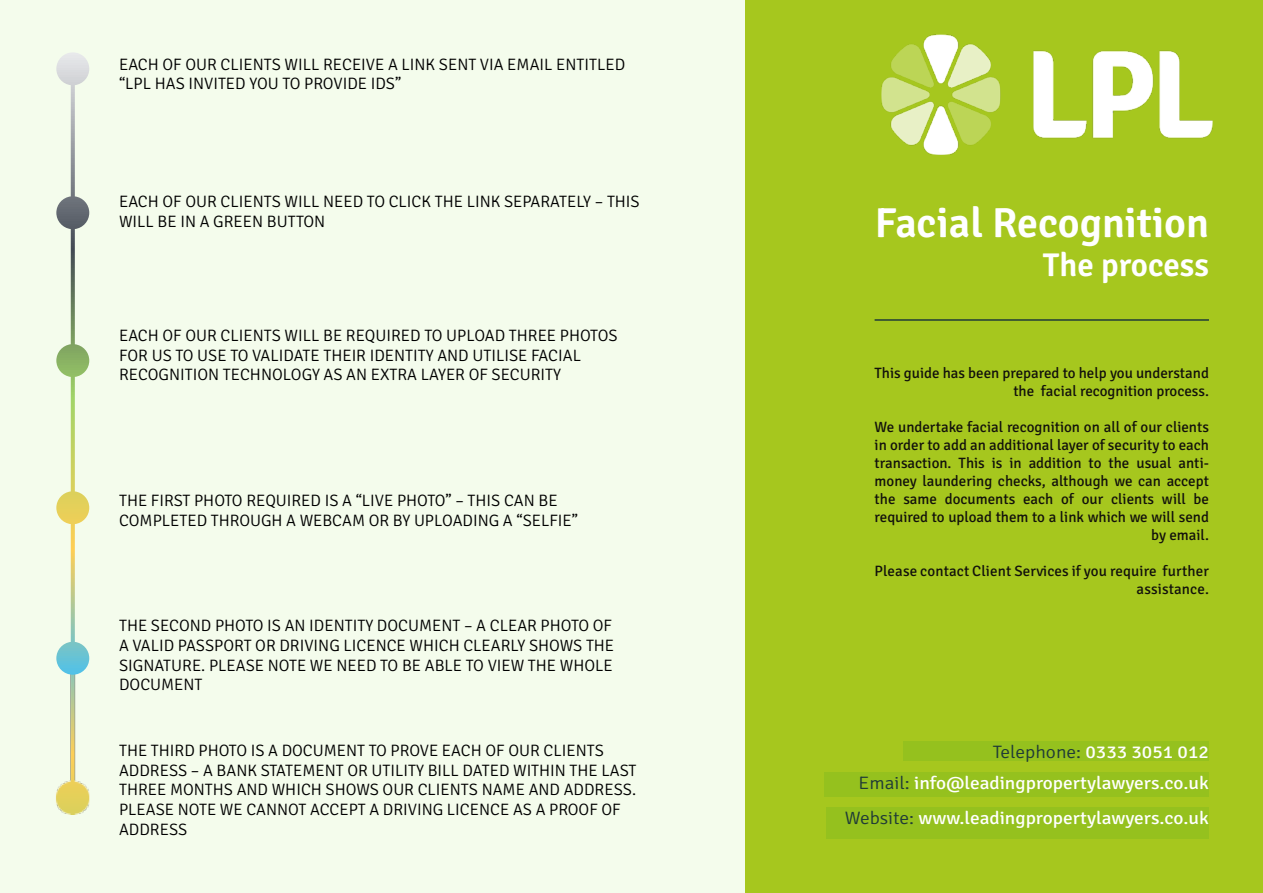
<style>
.page{position:relative;width:1263px;height:893px;background:#fff}
.page>*{position:absolute;margin:0;border:0;box-sizing:border-box;transform-origin:0 0}
.t1{font:600 42px "Signika";color:#fff}
.t2{font:600 33px "Signika";color:#fff}
.t3{font:18px/31.2px "Signika";color:#fff;text-align:right;scale:1.08 1}
.t4{font:300 16.5px/19.8px "Signika";color:#000}
.t5{font:15px/18px "Signika";color:#12110c;text-align:right}
.s1{font-weight:300;color:#203b37}
</style>
<div class="page">
<div style="left:745px;top:0;width:518px;height:893px;background:#a6c71e"></div>
<div style="left:0;top:0;width:744px;height:893px;background:#f4fcec"></div>
<hr style="left:874px;top:319px;width:335px;height:2px;background:#203c38">
<img style="left:56px;top:675px;width:34px;height:139px">
<div style="left:903px;top:741px;width:306px;height:20px;background:#95c11e"></div>
<div style="left:825px;top:772px;width:384px;height:25px;background:#95c11e"></div>
<div style="left:826px;top:807px;width:383px;height:32px;background:#95c11e"></div>
<svg style="left:56px;top:52px;width:33px;height:623px"></svg>
<img style="left:881px;top:34px;width:332px;height:121px">
<p class="t4" style="left:119px;top:53px;width:508px">EACH OF OUR CLIENTS WILL RECEIVE A LINK SENT VIA EMAIL ENTITLED “LPL HAS INVITED YOU TO PROVIDE IDS”</p>
<p class="t4" style="left:119px;top:190px;width:522px">EACH OF OUR CLIENTS WILL NEED TO CLICK THE LINK SEPARATELY – THIS<br>WILL BE IN A GREEN BUTTON</p>
<p class="t4" style="left:119px;top:324px;width:500px">EACH OF OUR CLIENTS WILL BE REQUIRED TO UPLOAD THREE PHOTOS<br>FOR US TO USE TO VALIDATE THEIR IDENTITY AND UTILISE FACIAL<br>RECOGNITION TECHNOLOGY AS AN EXTRA LAYER OF SECURITY</p>
<p class="t4" style="left:119px;top:490px;width:461px">THE FIRST PHOTO REQUIRED IS A “LIVE PHOTO” – THIS CAN BE<br>COMPLETED THROUGH A WEBCAM OR BY UPLOADING A “SELFIE”</p>
<p class="t4" style="left:119px;top:614px;width:497px">THE SECOND PHOTO IS AN IDENTITY DOCUMENT – A CLEAR PHOTO OF A VALID PASSPORT OR DRIVING LICENCE WHICH CLEARLY SHOWS THE SIGNATURE. PLEASE NOTE WE NEED TO BE ABLE TO VIEW THE WHOLE DOCUMENT</p>
<p class="t4" style="left:119px;top:739px;width:519px">THE THIRD PHOTO IS A DOCUMENT TO PROVE EACH OF OUR CLIENTS ADDRESS – A BANK STATEMENT OR UTILITY BILL DATED WITHIN THE LAST THREE MONTHS AND WHICH SHOWS OUR CLIENTS NAME AND ADDRESS.<br>PLEASE NOTE WE CANNOT ACCEPT A DRIVING LICENCE AS A PROOF OF ADDRESS</p>
<h1 class="t1" style="left:875px;top:189px;width:336px">Facial Recognition</h1>
<h2 class="t2" style="left:1043px;top:239px;width:167px">The process</h2>
<p class="t5" style="left:874px;top:363px;width:336px">This guide has been prepared to help you understand the facial recognition process.</p>
<p class="t5" style="left:874px;top:417px;width:336px">We undertake facial recognition on all of our clients in order to add an additional layer of security to each transaction. This is in addition to the usual anti&shy;money laundering checks, although we can accept the same documents each of our clients will be required to upload them to a link which we will send by email.</p>
<p class="t5" style="left:874px;top:561px;width:336px">Please contact Client Services if you require further assistance.</p>
<p class="t3" style="left:858px;top:735px;width:326px"><span class="s1">Telephone:</span> 0333 3051 012<br><span class="s1">Email:</span> info@leadingpropertylawyers.co.uk</p>
<p class="t3" style="left:845px;top:801px;width:338px"><span class="s1">Website:</span> www.leadingpropertylawyers.co.uk</p>
</div>
